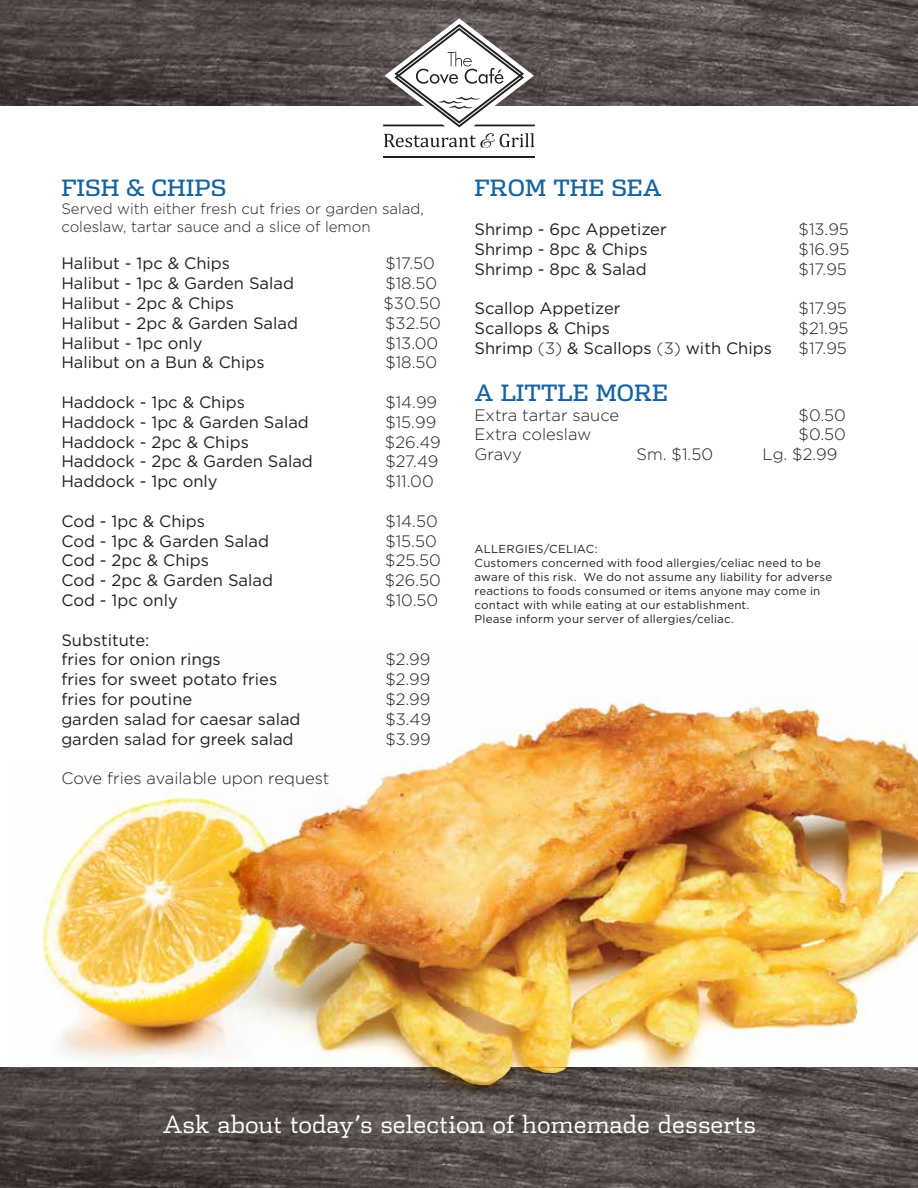
<style>
.page{position:relative;width:918px;height:1188px;background:#fff}
.page>*{position:absolute;margin:0;border:0;box-sizing:border-box;transform-origin:0 0}
.t1{font:300 24px "Dispatch";color:#fff}
.t2{font:22.5px "Dispatch";color:#17639f}
.t3{font:16.5px/19.8px "Gotham";color:#231f20}
.t4{font:300 16.5px "Gotham";color:#231f20}
.t5{font:300 15px/18px "Gotham";color:#231f20}
.t6{font:11.55px/13.8px "Gotham";letter-spacing:.015em;color:#231f20}
.s1{font-weight:300}
</style>
<div class="page">
<img style="left:9px;top:788px;width:184px;height:280px">
<svg style="left:0;top:0;width:918px;height:106px;background:#544c4a"></svg>
<svg style="left:0;top:1068px;width:918px;height:120px;background:#544c4a"></svg>
<img style="left:193px;top:695px;width:725px;height:418px">
<hr style="left:383px;top:156px;width:152px;height:2px;background:#231f20">
<svg style="left:383px;top:18px;width:152px;height:130px"></svg>
<h2 class="t2" style="left:61px;top:172px;width:166px">FISH &amp; CHIPS</h2>
<p class="t5" style="left:61px;top:199px;width:364px">Served with either fresh cut fries or garden salad, coleslaw, tartar sauce and a slice of lemon</p>
<p class="t3" style="left:61px;top:253px;width:170px">Halibut - 1pc &amp; Chips</p>
<p class="t4" style="left:385px;top:253px;width:51px">$17.50</p>
<p class="t3" style="left:61px;top:273px;width:234px">Halibut - 1pc &amp; Garden Salad</p>
<p class="t4" style="left:385px;top:273px;width:53px">$18.50</p>
<p class="t3" style="left:61px;top:293px;width:174px">Halibut - 2pc &amp; Chips</p>
<p class="t4" style="left:384px;top:293px;width:59px">$30.50</p>
<p class="t3" style="left:61px;top:313px;width:238px">Halibut - 2pc &amp; Garden Salad</p>
<p class="t4" style="left:385px;top:313px;width:57px">$32.50</p>
<p class="t3" style="left:61px;top:333px;width:143px">Halibut - 1pc only</p>
<p class="t4" style="left:385px;top:332px;width:54px">$13.00</p>
<p class="t3" style="left:61px;top:352px;width:205px">Halibut on a Bun &amp; Chips</p>
<p class="t4" style="left:385px;top:352px;width:53px">$18.50</p>
<p class="t3" style="left:61px;top:392px;width:185px">Haddock - 1pc &amp; Chips</p>
<p class="t4" style="left:385px;top:392px;width:53px">$14.99</p>
<p class="t3" style="left:61px;top:412px;width:249px">Haddock - 1pc &amp; Garden Salad</p>
<p class="t4" style="left:385px;top:412px;width:52px">$15.99</p>
<p class="t3" style="left:61px;top:432px;width:189px">Haddock - 2pc &amp; Chips</p>
<p class="t4" style="left:385px;top:431px;width:57px">$26.49</p>
<p class="t3" style="left:61px;top:451px;width:253px">Haddock - 2pc &amp; Garden Salad</p>
<p class="t4" style="left:385px;top:451px;width:55px">$27.49</p>
<p class="t3" style="left:61px;top:471px;width:158px">Haddock - 1pc only</p>
<p class="t4" style="left:385px;top:471px;width:50px">$11.00</p>
<p class="t3" style="left:61px;top:511px;width:145px">Cod - 1pc &amp; Chips</p>
<p class="t4" style="left:385px;top:511px;width:54px">$14.50</p>
<p class="t3" style="left:61px;top:531px;width:209px">Cod - 1pc &amp; Garden Salad</p>
<p class="t4" style="left:385px;top:530px;width:53px">$15.50</p>
<p class="t3" style="left:61px;top:550px;width:149px">Cod - 2pc &amp; Chips</p>
<p class="t4" style="left:385px;top:550px;width:57px">$25.50</p>
<p class="t3" style="left:61px;top:570px;width:213px">Cod - 2pc &amp; Garden Salad</p>
<p class="t4" style="left:385px;top:570px;width:58px">$26.50</p>
<p class="t3" style="left:61px;top:590px;width:118px">Cod - 1pc only</p>
<p class="t4" style="left:385px;top:590px;width:54px">$10.50</p>
<p class="t3" style="left:61px;top:630px;width:161px">Substitute:<br>fries for onion rings</p>
<p class="t4" style="left:385px;top:649px;width:47px">$2.99</p>
<p class="t3" style="left:61px;top:669px;width:217px">fries for sweet potato fries</p>
<p class="t4" style="left:385px;top:669px;width:47px">$2.99</p>
<p class="t3" style="left:61px;top:689px;width:132px">fries for poutine</p>
<p class="t4" style="left:385px;top:689px;width:47px">$2.99</p>
<p class="t3" style="left:61px;top:709px;width:241px">garden salad for caesar salad</p>
<p class="t4" style="left:385px;top:709px;width:47px">$3.49</p>
<p class="t3" style="left:61px;top:729px;width:234px">garden salad for greek salad</p>
<p class="t4" style="left:385px;top:728px;width:47px">$3.99</p>
<p class="t4" style="left:61px;top:768px;width:270px">Cove fries available upon request</p>
<h2 class="t2" style="left:475px;top:172px;width:189px">FROM THE SEA</h2>
<p class="t3" style="left:475px;top:219px;width:194px">Shrimp - 6pc Appetizer</p>
<p class="t4" style="left:799px;top:219px;width:52px">$13.95</p>
<p class="t3" style="left:475px;top:239px;width:175px">Shrimp - 8pc &amp; Chips</p>
<p class="t4" style="left:799px;top:239px;width:52px">$16.95</p>
<p class="t3" style="left:475px;top:259px;width:174px">Shrimp - 8pc &amp; Salad</p>
<p class="t4" style="left:799px;top:259px;width:50px">$17.95</p>
<p class="t3" style="left:475px;top:298px;width:147px">Scallop Appetizer</p>
<p class="t4" style="left:799px;top:298px;width:50px">$17.95</p>
<p class="t3" style="left:475px;top:318px;width:137px">Scallops &amp; Chips</p>
<p class="t4" style="left:799px;top:318px;width:51px">$21.95</p>
<p class="t3" style="left:475px;top:338px;width:299px">Shrimp <span class="s1">(3)</span> &amp; Scallops <span class="s1">(3)</span> with Chips</p>
<p class="t4" style="left:799px;top:338px;width:50px">$17.95</p>
<h2 class="t2" style="left:475px;top:378px;width:195px">A LITTLE MORE</h2>
<p class="t4" style="left:475px;top:404px;width:146px">Extra tartar sauce</p>
<p class="t4" style="left:799px;top:404px;width:49px">$0.50</p>
<p class="t4" style="left:475px;top:424px;width:118px">Extra coleslaw</p>
<p class="t4" style="left:799px;top:424px;width:49px">$0.50</p>
<p class="t4" style="left:475px;top:444px;width:49px">Gravy</p>
<p class="t4" style="left:637px;top:444px;width:78px">Sm. $1.50</p>
<p class="t4" style="left:763px;top:444px;width:76px">Lg. $2.99</p>
<p class="t6" style="left:475px;top:542px;width:359px">ALLERGIES/CELIAC:<br>Customers concerned with food allergies/celiac need to be aware of this risk. We do not assume any liability for adverse reactions to foods consumed or items anyone may come in contact with while eating at our establishment.<br>Please inform your server of allergies/celiac.</p>
<h1 class="t1" style="left:163px;top:1109px;width:595px">Ask about today’s selection of homemade desserts</h1>
</div>
